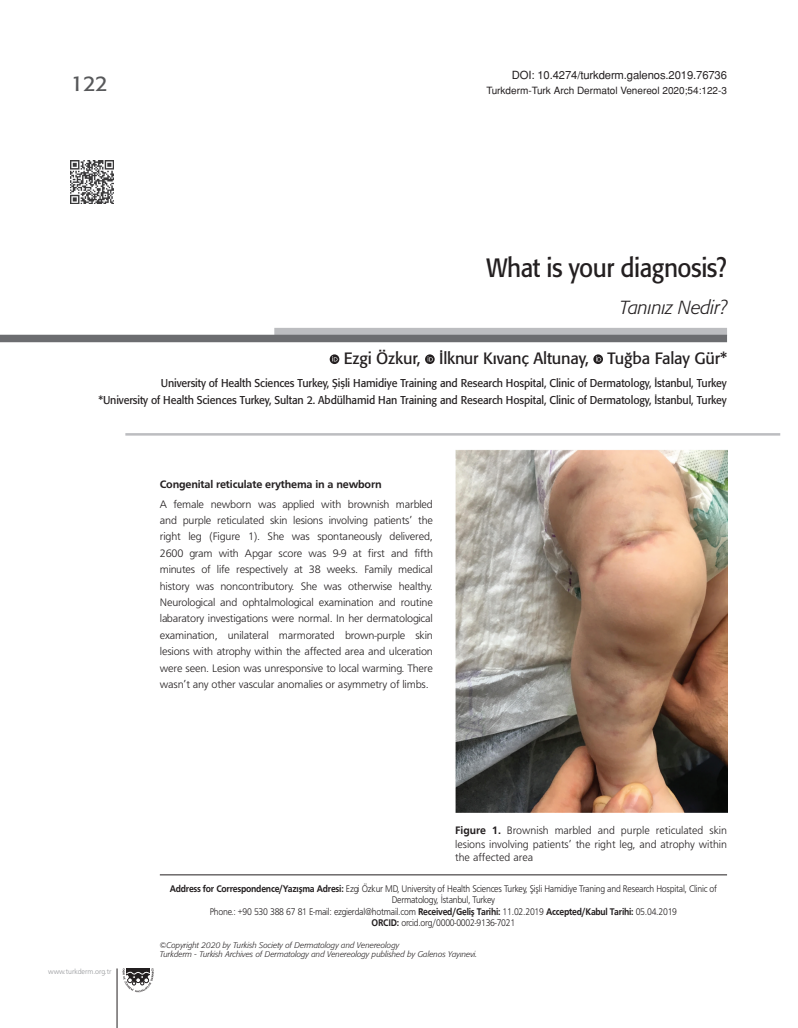
<style>
.page{position:relative;width:798px;height:1028px;background:#fff}
.page>*{position:absolute;margin:0;border:0;box-sizing:border-box;transform-origin:0 0}
.t1{font:26.25px "Formata Tr";letter-spacing:-.02em;color:#231f20;scale:.92 1}
.t2{font:21.25px "Formata Tr";color:#57585a}
.t3{font:18.75px "Formata Light Ita Tr";letter-spacing:-.01em;color:#231f20}
.t4{font:16.25px "Formata Tr";letter-spacing:-.01em;color:#231f20}
.t5{font:11.25px/16.4px "Frugal Normal Tr";letter-spacing:-.015em;color:#231f20;text-align:justify}
.t6{font:11.25px/17.5px "Formata Tr";letter-spacing:-.01em;color:#231f20;text-align:right;scale:.95 1}
.t7{font:11.25px "Helvetica Normal Tr";letter-spacing:-.01em;color:#231f20}
.t8{font:11.25px "Frugal Bold Tr";letter-spacing:-.015em;color:#231f20}
.t9{font:10px/11.2px "Frugal Normal Tr";letter-spacing:-.025em;color:#231f20;text-align:center;scale:.9 1}
.t10{font:10px "Helvetica Normal Tr";color:#231f20}
.t11{font:8.12px/9.4px "Formata Light Ita Tr";color:#231f20}
.t12{font:7.5px "Frugal Normal Tr";letter-spacing:-.01em;color:#939598}
.s1{font-family:"Frugal Bold Tr"}
</style>
<div class="page">
<svg style="left:123px;top:968px;width:31px;height:24px"></svg>
<hr style="left:117px;top:968px;width:1px;height:60px;background:#231f20">
<hr style="left:160px;top:874px;width:566px;height:1px;background:#231f20">
<svg style="left:274px;top:328px;width:452px;height:7px;background:#b8b9bc"></svg>
<div style="left:0;top:335px;width:726px;height:7px;background:#6c6d70"></div>
<hr style="left:125px;top:433px;width:655px;height:2px;background:#bcbdc0">
<img style="left:71px;top:161px;width:42px;height:42px">
<img style="left:455px;top:449px;width:271px;height:363px">
<svg style="left:329px;top:354px;width:10px;height:10px"></svg>
<svg style="left:332px;top:356px;width:5px;height:5px"></svg>
<svg style="left:425px;top:354px;width:9px;height:10px"></svg>
<svg style="left:427px;top:356px;width:5px;height:5px"></svg>
<svg style="left:593px;top:354px;width:9px;height:10px"></svg>
<svg style="left:595px;top:356px;width:6px;height:5px"></svg>
<p class="t7" style="left:511px;top:68px;width:217px">DOI: 10.4274/turkderm.galenos.2019.76736</p>
<h2 class="t2" style="left:71px;top:71px;width:38px">122</h2>
<p class="t10" style="left:486px;top:85px;width:242px">Turkderm-Turk Arch Dermatol Venereol 2020;54:122-3</p>
<h1 class="t1" style="left:486px;top:252px;width:263px">What is your diagnosis?</h1>
<h3 class="t3" style="left:619px;top:296px;width:109px">Tanınız Nedir?</h3>
<h3 class="t4" style="left:343px;top:348px;width:385px">Ezgi Özkur, İlknur Kıvanç Altunay, Tuğba Falay Gür*</h3>
<p class="t6" style="left:98px;top:374px;width:662px">University of Health Sciences Turkey, Şişli Hamidiye Training and Research Hospital, Clinic of Dermatology, İstanbul, Turkey<br>*University of Health Sciences Turkey, Sultan 2. Abdülhamid Han Training and Research Hospital, Clinic of Dermatology, İstanbul, Turkey</p>
<p class="t8" style="left:160px;top:477px;width:223px">Congenital reticulate erythema in a newborn</p>
<p class="t5" style="left:160px;top:495px;width:274px">A female newborn was applied with brownish marbled and purple reticulated skin lesions involving patients’ the right leg (Figure 1). She was spontaneously delivered, 2600 gram with Apgar score was 9-9 at first and fifth minutes of life respectively at 38 weeks. Family medical history was noncontributory. She was otherwise healthy.<br>Neurological and ophtalmological examination and routine labaratory investigations were normal. In her dermatological examination, unilateral marmorated brown-purple skin lesions with atrophy within the affected area and ulceration were seen. Lesion was unresponsive to local warming. There wasn’t any other vascular anomalies or asymmetry of limbs.</p>
<p class="t12" style="left:48px;top:967px;width:65px">www.turkderm.org.tr</p>
<p class="t5" style="left:455px;top:823px;width:273px;line-height:13.5px"><span class="s1">Figure 1.</span> Brownish marbled and purple reticulated skin lesions involving patients’ the right leg, and atrophy within the affected area</p>
<p class="t9" style="left:170px;top:883px;width:609px"><span class="s1">Address for Correspondence/Yazışma Adresi:</span> Ezgi Özkur MD, University of Health Sciences Turkey, Şişli Hamidiye Traning and Research Hospital, Clinic of Dermatology, İstanbul, Turkey<br>Phone.: +90 530 388 67 81 E-mail: ezgierdal@hotmail.com <span class="s1">Received/Geliş Tarihi:</span> 11.02.2019 <span class="s1">Accepted/Kabul Tarihi:</span> 05.04.2019<br><span class="s1">ORCID:</span> orcid.org/0000-0002-9136-7021</p>
<p class="t11" style="left:160px;top:940px;width:319px">©Copyright 2020 by Turkish Society of Dermatology and Venereology<br>Turkderm - Turkish Archives of Dermatology and Venereology published by Galenos Yayınevi.</p>
</div>
